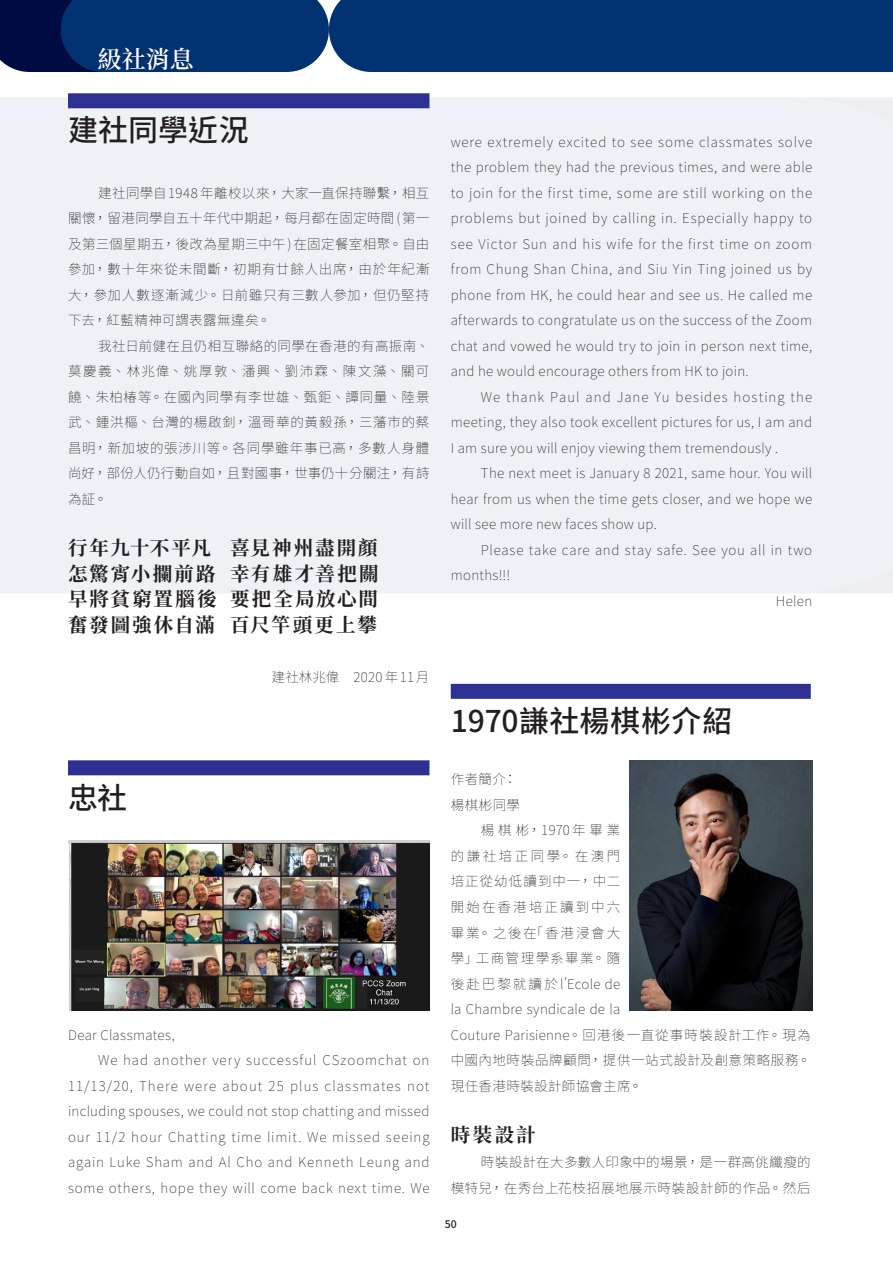
<style>
.page{position:relative;width:893px;height:1263px;background:#fff}
.page>*{position:absolute;margin:0;border:0;box-sizing:border-box;transform-origin:0 0}
.小題_Column{font:500 30px "Source Han Sans TW";letter-spacing:.005em;color:#231f20}
.t1{font:600 24px "Source Han Serif TC";color:#fff}
.小題_Main{font:700 19.5px "Source Han Serif TC";letter-spacing:.105em;color:#231f20}
.內文_Indent{font:200 13.5px/25.5px "Source Han Sans TW";letter-spacing:.035em;color:#231f20;text-align:justify}
.內文_No_indent{font:200 13.5px "Source Han Sans TW";letter-spacing:.02em;color:#231f20}
.t2{font:500 10.5px "Source Han Sans TW";color:#231f20}
</style>
<div class="page">
<div style="left:0;top:98px;width:893px;height:495px;background:#eef1f5"></div>
<svg style="left:0;top:0;width:893px;height:72px;background:#063270"></svg>
<div style="left:97px;top:46px;width:100px;height:29px;background:#231f20;opacity:.3"></div>
<div style="left:451px;top:684px;width:360px;height:15px;background:#2e3092"></div>
<div style="left:68px;top:93px;width:361px;height:15px;background:#2e3092"></div>
<div style="left:68px;top:760px;width:361px;height:15px;background:#2e3092"></div>
<img style="left:68px;top:841px;width:361px;height:169px">
<img style="left:630px;top:761px;width:182px;height:249px">
<h2 class="t1" style="left:98px;top:46px;width:97px">級社消息</h2>
<p class="小題_Column" style="left:68px;top:114px;width:182px">建社同學近況</p>
<p class="內文_Indent" style="left:68px;top:180px;width:363px;text-indent:30px">建社同學自1948 年離校以來，大家一直保持聯繫，相互關懷，留港同學自五十年代中期起，每月都在固定時間(第一及第三個星期五，後改為星期三中午)在固定餐室相聚。自由參加，數十年來從未間斷，初期有廿餘人出席，由於年紀漸大，參加人數逐漸減少。日前雖只有三數人參加，但仍堅持下去，紅藍精神可謂表露無違矣。</p>
<p class="內文_Indent" style="left:68px;top:333px;width:363px;text-indent:30px">我社日前健在且仍相互聯絡的同學在香港的有高振南、莫慶義、林兆偉、姚厚敦、潘興、劉沛霖、陳文藻、關可饒、朱柏椿等。在國內同學有李世雄、甄鉅、譚同量、陸景武、鍾洪樞、台灣的楊啟釗，溫哥華的黃毅孫，三藩市的蔡昌明，新加坡的張涉川等。各同學雖年事已高，多數人身體尚好，部份人仍行動自如，且對國事，世事仍十分關注，有詩為証。</p>
<p class="小題_Main" style="left:68px;top:537px;width:311px">行年九十不平凡 喜見神州盡開顏</p>
<p class="小題_Main" style="left:68px;top:562px;width:312px">怎驚宵小攔前路 幸有雄才善把關</p>
<p class="小題_Main" style="left:68px;top:588px;width:312px">早將貧窮置腦後 要把全局放心間</p>
<p class="小題_Main" style="left:68px;top:613px;width:310px">奮發圖強休自滿 百尺竿頭更上攀</p>
<p class="內文_Indent" style="left:271px;top:665px;width:160px">建社林兆偉　2020年11月</p>
<p class="小題_Column" style="left:68px;top:781px;width:61px">忠社</p>
<p class="內文_No_indent" style="left:68px;top:1027px;width:108px">Dear Classmates,</p>
<p class="內文_Indent" style="left:68px;top:1047px;width:363px;text-indent:30px">We had another very successful CSzoomchat on 11/13/20, There were about 25 plus classmates not including spouses, we could not stop chatting and missed our 11/2 hour Chatting time limit. We missed seeing again Luke Sham and Al Cho and Kenneth Leung and some others, hope they will come back next time. We</p>
<p class="內文_Indent" style="left:451px;top:129px;width:363px">were extremely excited to see some classmates solve the problem they had the previous times, and were able to join for the first time, some are still working on the problems but joined by calling in. Especially happy to see Victor Sun and his wife for the first time on zoom from Chung Shan China, and Siu Yin Ting joined us by phone from HK, he could hear and see us. He called me afterwards to congratulate us on the success of the Zoom chat and vowed he would try to join in person next time, and he would encourage others from HK to join.</p>
<p class="內文_Indent" style="left:451px;top:384px;width:363px;text-indent:30px">We thank Paul and Jane Yu besides hosting the meeting, they also took excellent pictures for us, I am and I am sure you will enjoy viewing them tremendously .</p>
<p class="內文_Indent" style="left:451px;top:461px;width:363px;text-indent:30px">The next meet is January 8 2021, same hour. You will hear from us when the time gets closer, and we hope we will see more new faces show up.</p>
<p class="內文_Indent" style="left:451px;top:537px;width:363px;text-indent:30px">Please take care and stay safe. See you all in two months!!!</p>
<p class="內文_Indent" style="left:776px;top:588px;width:38px">Helen</p>
<p class="小題_Column" style="left:451px;top:704px;width:283px">1970謙社楊棋彬介紹</p>
<p class="內文_No_indent" style="left:451px;top:772px;width:68px">作者簡介：</p>
<p class="內文_No_indent" style="left:451px;top:797px;width:71px">楊棋彬同學</p>
<p class="內文_Indent" style="left:451px;top:818px;width:362px;text-align:left;text-indent:30px">楊棋彬，1970年畢業<br>的謙社培正同學。在澳門<br>培正從幼低讀到中一，中二<br>開始在香港培正讀到中六<br>畢業。之後在「香港浸會大<br>學」工商管理學系畢業。隨<br>後赴巴黎就讀於l'Ecole de<br>la Chambre syndicale de la<br>Couture Parisienne。回港後一直從事時裝設計工作。現為中國內地時裝品牌顧問，提供一站式設計及創意策略服務。現任香港時裝設計師協會主席。</p>
<p class="小題_Main" style="left:451px;top:1123px;width:87px">時裝設計</p>
<p class="內文_Indent" style="left:451px;top:1149px;width:362px;text-align:right">時裝設計在大多數人印象中的場景，是一群高佻纖瘦的<br>模特兒，在秀台上花枝招展地展示時裝設計師的作品。然后</p>
<p class="t2" style="left:445px;top:1218px;width:13px">50</p>
</div>
